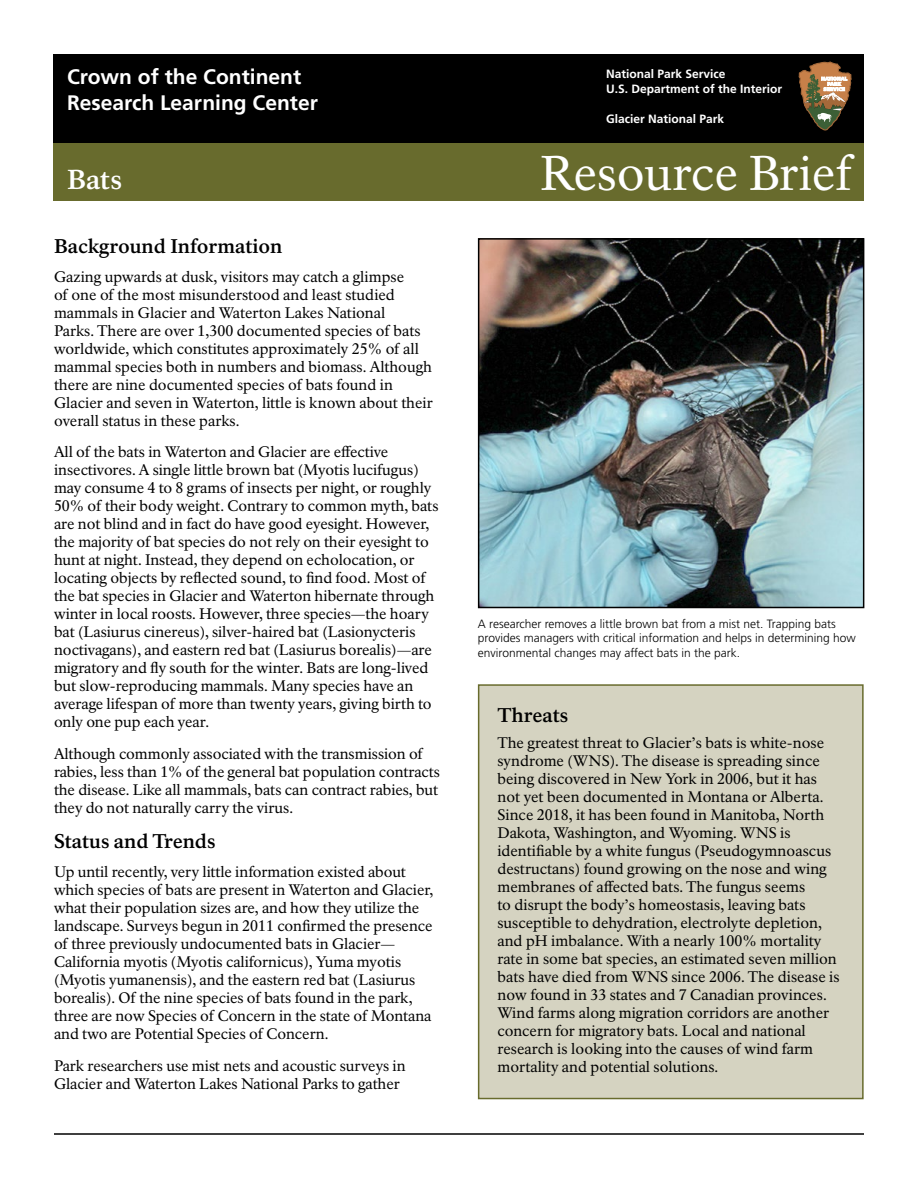
<style>
.page{position:relative;width:918px;height:1188px;background:#fff}
.page>*{position:absolute;margin:0;border:0;box-sizing:border-box;transform-origin:0 0}
.Main_Title{font:48px "NPS Rawlinson OT";color:#fff}
.Main_Title-2{font:700 27px "NPS Rawlinson OT";color:#fff}
.t1{font:700 21px "Frutiger LT Std";color:#fff}
.Subtitle{font:700 19.5px "NPS Rawlinson OT";letter-spacing:-.005em;color:#000}
.Body{font:15px/18px "NPS Rawlinson OT";color:#000}
.Caption_Text{font:300 12px/14.4px "Frutiger LT Std";color:#000}
.Blk__band-_NPS_DOI{font:700 12px "Frutiger LT Std";color:#fff}
</style>
<div class="page">
<div style="left:53px;top:54px;width:811px;height:90px;background:#000"></div>
<hr style="left:54px;top:1133px;width:810px;height:2px;background:#000">
<div style="left:53px;top:143px;width:811px;height:58px;background:#686b2d"></div>
<svg style="left:799px;top:62px;width:53px;height:68px"></svg>
<img style="left:481px;top:241px;width:380px;height:364px">
<div style="left:478px;top:238px;width:386px;height:370px;border:2px solid #000"></div>
<div style="left:478px;top:684px;width:386px;height:415px;background:#d5d3c1;border:2px solid #686b2d"></div>
<p class="t1" style="left:67px;top:65px;width:236px">Crown of the Continent</p>
<p class="t1" style="left:67px;top:90px;width:252px">Research Learning Center</p>
<h1 class="Main_Title-2" style="left:67px;top:163px;width:57px">Bats</h1>
<h2 class="Subtitle" style="left:54px;top:234px;width:230px">Background Information</h2>
<p class="Body" style="left:54px;top:268px;width:381px">Gazing upwards at dusk, visitors may catch a glimpse<br>of one of the most misunderstood and least studied mammals in Glacier and Waterton Lakes National<br>Parks. There are over 1,300 documented species of bats worldwide, which constitutes approximately 25% of all mammal species both in numbers and biomass. Although there are nine documented species of bats found in Glacier and seven in Waterton, little is known about their overall status in these parks.</p>
<p class="Body" style="left:54px;top:443px;width:386px">All of the bats in Waterton and Glacier are effective insectivores. A single little brown bat (Myotis lucifugus) may consume 4 to 8 grams of insects per night, or roughly 50% of their body weight. Contrary to common myth, bats are not blind and in fact do have good eyesight. However, the majority of bat species do not rely on their eyesight to hunt at night. Instead, they depend on echolocation, or locating objects by reflected sound, to find food. Most of the bat species in Glacier and Waterton hibernate through winter in local roosts. However, three species—the hoary bat (Lasiurus cinereus), silver-haired bat (Lasionycteris noctivagans), and eastern red bat (Lasiurus borealis)—are migratory and fly south for the winter. Bats are long-lived but slow-reproducing mammals. Many species have an average lifespan of more than twenty years, giving birth to only one pup each year.</p>
<p class="Body" style="left:54px;top:745px;width:388px">Although commonly associated with the transmission of rabies, less than 1% of the general bat population contracts the disease. Like all mammals, bats can contract rabies, but they do not naturally carry the virus.</p>
<h2 class="Subtitle" style="left:54px;top:830px;width:163px">Status and Trends</h2>
<p class="Body" style="left:54px;top:863px;width:381px">Up until recently, very little information existed about which species of bats are present in Waterton and Glacier, what their population sizes are, and how they utilize the landscape. Surveys begun in 2011 confirmed the presence of three previously undocumented bats in Glacier— California myotis (Myotis californicus), Yuma myotis (Myotis yumanensis), and the eastern red bat (Lasiurus borealis). Of the nine species of bats found in the park, three are now Species of Concern in the state of Montana and two are Potential Species of Concern.</p>
<p class="Body" style="left:54px;top:1057px;width:353px">Park researchers use mist nets and acoustic surveys in<br>Glacier and Waterton Lakes National Parks to gather</p>
<p class="Blk__band-_NPS_DOI" style="left:606px;top:67px;width:121px">National Park Service</p>
<p class="Blk__band-_NPS_DOI" style="left:606px;top:82px;width:178px">U.S. Department of the Interior</p>
<p class="Blk__band-_NPS_DOI" style="left:606px;top:112px;width:120px">Glacier National Park</p>
<h1 class="Main_Title" style="left:540px;top:144px;width:313px">Resource Brief</h1>
<p class="Caption_Text" style="left:478px;top:617px;width:379px">A researcher removes a little brown bat from a mist net. Trapping bats provides managers with critical information and helps in determining how environmental changes may affect bats in the park.</p>
<h2 class="Subtitle" style="left:497px;top:703px;width:72px">Threats</h2>
<p class="Body" style="left:497px;top:734px;width:344px">The greatest threat to Glacier’s bats is white-nose syndrome (WNS). The disease is spreading since being discovered in New York in 2006, but it has not yet been documented in Montana or Alberta.<br>Since 2018, it has been found in Manitoba, North Dakota, Washington, and Wyoming. WNS is identifiable by a white fungus (Pseudogymnoascus destructans) found growing on the nose and wing membranes of affected bats. The fungus seems<br>to disrupt the body’s homeostasis, leaving bats susceptible to dehydration, electrolyte depletion, and pH imbalance. With a nearly 100% mortality rate in some bat species, an estimated seven million bats have died from WNS since 2006. The disease is now found in 33 states and 7 Canadian provinces.<br>Wind farms along migration corridors are another concern for migratory bats. Local and national research is looking into the causes of wind farm mortality and potential solutions.</p>
</div>
